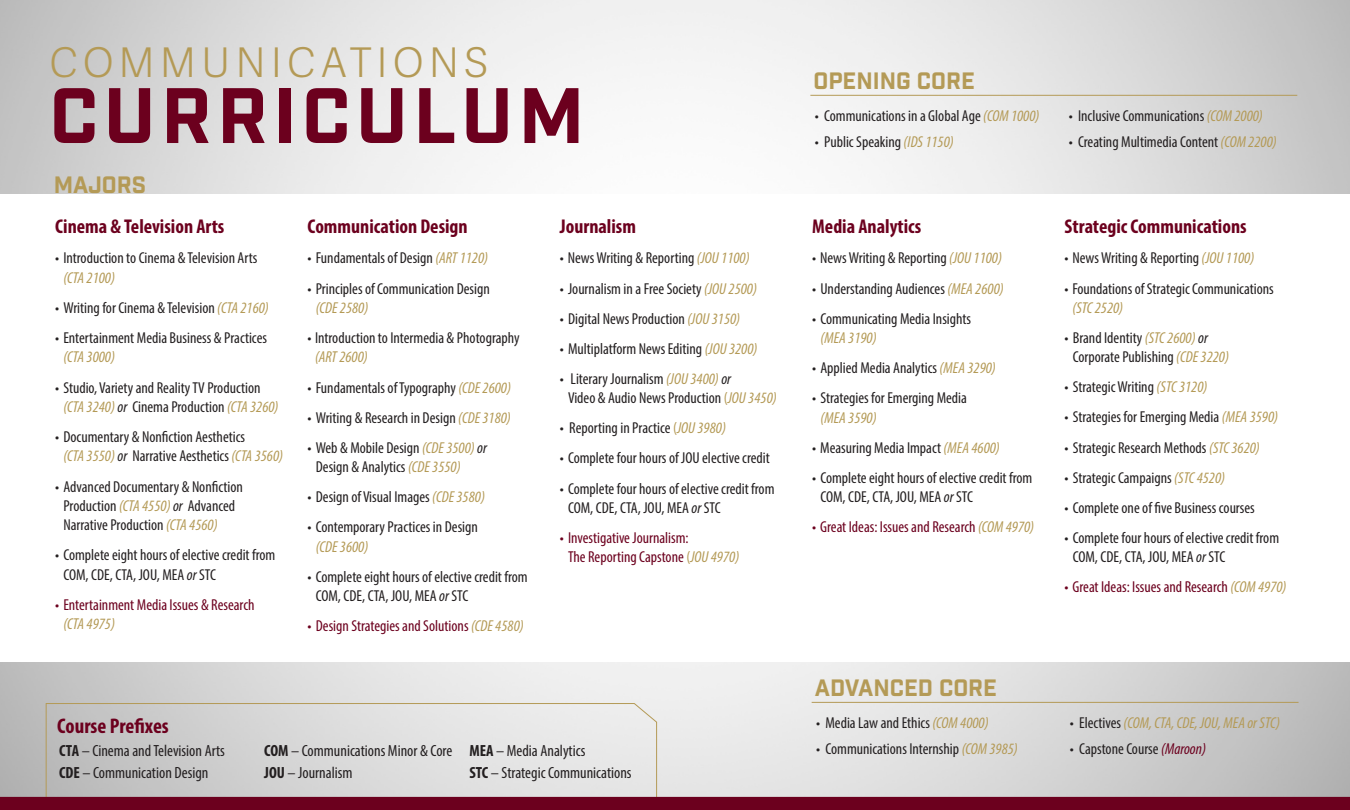
<style>
.page{position:relative;width:1350px;height:810px;background:#fff}
.page>*{position:absolute;margin:0;border:0;box-sizing:border-box;transform-origin:0 0}
.Body_2_FL_10_on_12{font:700 78.38px "Industry";letter-spacing:.065em;color:#6c001e}
.Body_2_FL_10_on_12-2{font:300 40.94px "Adelle Sans";letter-spacing:.12em;color:#b49a56}
.t1{font:23px "Industry Inc Base";color:#b49a56}
.t2{font:700 condensed 21.25px "Myriad Pro";color:#6c001e}
.t3{font:700 condensed 20px "Myriad Pro";color:#6c001e}
.t4{font:condensed 16.25px "Myriad Pro";color:#231f20}
.t5{font:condensed 15.88px/19.4px "Myriad Pro";color:#231f20}
.t6{font:condensed 15.88px/19.4px "Myriad Pro";color:#6c001e}
.t7{font:italic condensed 15.88px "Myriad Pro";color:#b49a56}
.s1{font-style:italic;color:#b49a56}
.s2{font-style:italic}
.s3{color:#b49a56}
.s4{font-weight:700}
.s5{font-style:normal;color:#231f20}
.s6{font-style:italic;color:#6c001e}
</style>
<div class="page">
<svg style="left:46px;top:703px;width:611px;height:94px;background:#d7d7d6"></svg>
<div style="left:0;top:797px;width:1350px;height:13px;background:#6c001e"></div>
<hr style="left:810px;top:95px;width:487px;height:1px;background:#b49a56">
<hr style="left:812px;top:702px;width:487px;height:1px;background:#b49a56">
<p class="Body_2_FL_10_on_12-2" style="left:49px;top:38px;width:440px">COMMUNICATIONS</p>
<p class="Body_2_FL_10_on_12" style="left:49px;top:69px;width:537px">CURRICULUM</p>
<p class="t1" style="left:54px;top:171px;width:94px">MAJORS</p>
<p class="t3" style="left:55px;top:214px;width:171px">Cinema &amp; Television Arts</p>
<p class="t5" style="left:63px;top:248px;width:196px;text-indent:-8px">• Introduction to Cinema &amp; Television Arts <span class="s1">(CTA 2100)</span></p>
<p class="t5" style="left:55px;top:298px;width:215px">• Writing for Cinema &amp; Television <span class="s1">(CTA 2160)</span></p>
<p class="t5" style="left:63px;top:328px;width:205px;text-indent:-8px">• Entertainment Media Business &amp; Practices <span class="s1">(CTA 3000)</span></p>
<p class="t5" style="left:63px;top:377px;width:217px;text-indent:-8px">• Studio, Variety and Reality TV Production <span class="s1">(CTA 3240)</span> <span class="s2">or</span> Cinema Production <span class="s1">(CTA 3260)</span></p>
<p class="t5" style="left:63px;top:427px;width:221px;text-indent:-8px">• Documentary &amp; Nonfiction Aesthetics<br><span class="s1">(CTA 3550)</span> <span class="s2">or</span> Narrative Aesthetics <span class="s1">(CTA 3560)</span></p>
<p class="t5" style="left:63px;top:476px;width:181px;text-indent:-8px">• Advanced Documentary &amp; Nonfiction<br>Production <span class="s1">(CTA 4550)</span> <span class="s2">or</span> Advanced<br>Narrative Production <span class="s1">(CTA 4560)</span></p>
<p class="t5" style="left:63px;top:545px;width:213px;text-indent:-8px">• Complete eight hours of elective credit from<br>COM, CDE, CTA, JOU, MEA <span class="s2">or</span> STC</p>
<p class="t6" style="left:63px;top:595px;width:193px;text-indent:-8px">• Entertainment Media Issues &amp; Research <span class="s1">(CTA 4975)</span></p>
<p class="t3" style="left:308px;top:214px;width:162px">Communication Design</p>
<p class="t5" style="left:308px;top:248px;width:182px">• Fundamentals of Design <span class="s1">(ART 1120)</span></p>
<p class="t5" style="left:316px;top:278px;width:176px;text-indent:-8px">• Principles of Communication Design <span class="s1">(CDE 2580)</span></p>
<p class="t5" style="left:315px;top:328px;width:206px;text-indent:-8px">• Introduction to Intermedia &amp; Photography <span class="s1">(ART 2600)</span></p>
<p class="t5" style="left:308px;top:377px;width:205px">• Fundamentals of Typography <span class="s1">(CDE 2600)</span></p>
<p class="t5" style="left:308px;top:408px;width:205px">• Writing &amp; Research in Design <span class="s1">(CDE 3180)</span></p>
<p class="t5" style="left:316px;top:438px;width:173px;text-indent:-8px">• Web &amp; Mobile Design <span class="s1">(CDE 3500)</span> <span class="s2">or<br></span>Design &amp; Analytics <span class="s1">(CDE 3550)</span></p>
<p class="t5" style="left:308px;top:487px;width:179px">• Design of Visual Images <span class="s1">(CDE 3580)</span></p>
<p class="t5" style="left:316px;top:517px;width:164px;text-indent:-8px">• Contemporary Practices in Design <span class="s1">(CDE 3600)</span></p>
<p class="t5" style="left:316px;top:567px;width:213px;text-indent:-8px">• Complete eight hours of elective credit from<br>COM, CDE, CTA, JOU, MEA <span class="s2">or</span> STC</p>
<p class="t6" style="left:308px;top:616px;width:218px">• Design Strategies and Solutions <span class="s1">(CDE 4580)</span></p>
<p class="t3" style="left:560px;top:214px;width:78px">Journalism</p>
<p class="t5" style="left:560px;top:248px;width:191px">• News Writing &amp; Reporting <span class="s1">(JOU 1100)</span></p>
<p class="t5" style="left:560px;top:278px;width:199px">• Journalism in a Free Society <span class="s1">(JOU 2500)</span></p>
<p class="t5" style="left:560px;top:309px;width:182px">• Digital News Production <span class="s1">(JOU 3150)</span></p>
<p class="t5" style="left:560px;top:339px;width:199px">• Multiplatform News Editing <span class="s1">(JOU 3200)</span></p>
<p class="t5" style="left:568px;top:369px;width:210px;text-indent:-8px">• Literary Journalism <span class="s1">(JOU 3400)</span> <span class="s2">or<br></span>Video &amp; Audio News Production <span class="s3">(</span><span class="s1">JOU 3450)</span></p>
<p class="t5" style="left:560px;top:418px;width:168px">• Reporting in Practice <span class="s3">(</span><span class="s1">JOU 3980)</span></p>
<p class="t5" style="left:560px;top:448px;width:211px">• Complete four hours of JOU elective credit</p>
<p class="t5" style="left:568px;top:478px;width:208px;text-indent:-8px">• Complete four hours of elective credit from<br>COM, CDE, CTA, JOU, MEA <span class="s2">or</span> STC</p>
<p class="t6" style="left:568px;top:528px;width:173px;text-indent:-8px">• Investigative Journalism:<br>The Reporting Capstone <span class="s3">(</span><span class="s1">JOU 4970)</span></p>
<p class="t2" style="left:57px;top:712px;width:113px">Course Prefixes</p>
<p class="t4" style="left:59px;top:741px;width:167px"><span class="s4">CTA</span> – Cinema and Television Arts</p>
<p class="t4" style="left:59px;top:762px;width:151px"><span class="s4">CDE</span> – Communication Design</p>
<p class="t4" style="left:264px;top:741px;width:190px"><span class="s4">COM</span> – Communications Minor &amp; Core</p>
<p class="t4" style="left:264px;top:762px;width:90px"><span class="s4">JOU</span> – Journalism</p>
<p class="t4" style="left:469px;top:741px;width:117px"><span class="s4">MEA</span> – Media Analytics</p>
<p class="t4" style="left:469px;top:762px;width:164px"><span class="s4">STC</span> – Strategic Communications</p>
<p class="t1" style="left:814px;top:67px;width:163px">OPENING CORE</p>
<p class="t5" style="left:815px;top:106px;width:226px">• Communications in a Global Age <span class="s1">(COM 1000)</span></p>
<p class="t5" style="left:815px;top:132px;width:140px">• Public Speaking <span class="s1">(IDS 1150)</span></p>
<p class="t5" style="left:1069px;top:106px;width:196px">• Inclusive Communications <span class="s1">(COM 2000)</span></p>
<p class="t5" style="left:1069px;top:132px;width:210px">• Creating Multimedia Content <span class="s1">(COM 2200)</span></p>
<p class="t3" style="left:812px;top:214px;width:110px">Media Analytics</p>
<p class="t5" style="left:812px;top:248px;width:191px">• News Writing &amp; Reporting <span class="s1">(JOU 1100)</span></p>
<p class="t5" style="left:812px;top:278px;width:193px">• Understanding Audiences <span class="s1">(MEA 2600)</span></p>
<p class="t5" style="left:820px;top:309px;width:152px;text-indent:-8px">• Communicating Media Insights <span class="s1">(MEA 3190)</span></p>
<p class="t5" style="left:812px;top:358px;width:185px">• Applied Media Analytics <span class="s1">(MEA 3290)</span></p>
<p class="t5" style="left:820px;top:388px;width:148px;text-indent:-8px">• Strategies for Emerging Media <span class="s1">(MEA 3590)</span></p>
<p class="t5" style="left:812px;top:438px;width:189px">• Measuring Media Impact <span class="s1">(MEA 4600)</span></p>
<p class="t5" style="left:820px;top:468px;width:213px;text-indent:-8px">• Complete eight hours of elective credit from<br>COM, CDE, CTA, JOU, MEA <span class="s2">or</span> STC</p>
<p class="t6" style="left:812px;top:517px;width:224px">• Great Ideas: Issues and Research <span class="s1">(COM 4970)</span></p>
<p class="t3" style="left:1065px;top:214px;width:184px">Strategic Communications</p>
<p class="t5" style="left:1065px;top:248px;width:191px">• News Writing &amp; Reporting <span class="s1">(JOU 1100)</span></p>
<p class="t5" style="left:1072px;top:278px;width:203px;text-indent:-8px">• Foundations of Strategic Communications <span class="s1">(STC 2520)</span></p>
<p class="t5" style="left:1073px;top:328px;width:158px;text-indent:-8px">• Brand Identity <span class="s1">(STC 2600)</span> <span class="s2">or<br></span>Corporate Publishing <span class="s1">(CDE 3220)</span></p>
<p class="t5" style="left:1065px;top:377px;width:144px">• Strategic Writing <span class="s1">(STC 3120)</span></p>
<p class="t5" style="left:1065px;top:407px;width:215px">• Strategies for Emerging Media <span class="s1">(MEA 3590)</span></p>
<p class="t5" style="left:1065px;top:437px;width:197px">• Strategic Research Methods <span class="s1">(STC 3620)</span></p>
<p class="t5" style="left:1065px;top:467px;width:162px">• Strategic Campaigns <span class="s1">(STC 4520)</span></p>
<p class="t5" style="left:1065px;top:498px;width:192px">• Complete one of five Business courses</p>
<p class="t5" style="left:1073px;top:528px;width:208px;text-indent:-8px">• Complete four hours of elective credit from<br>COM, CDE, CTA, JOU, MEA <span class="s2">or</span> STC</p>
<p class="t6" style="left:1065px;top:577px;width:224px">• Great Ideas: Issues and Research <span class="s1">(COM 4970)</span></p>
<p class="t1" style="left:815px;top:674px;width:184px">ADVANCED CORE</p>
<p class="t5" style="left:816px;top:713px;width:174px">• Media Law and Ethics <span class="s1">(COM 4000)</span></p>
<p class="t5" style="left:816px;top:739px;width:203px">• Communications Internship <span class="s1">(COM 3985)</span></p>
<p class="t7" style="left:1070px;top:714px;width:212px"><span class="s5">• Electives</span> (COM, CTA, CDE, JOU, MEA or STC)</p>
<p class="t5" style="left:1070px;top:739px;width:138px">• Capstone Course <span class="s6">(Maroon)</span></p>
</div>
